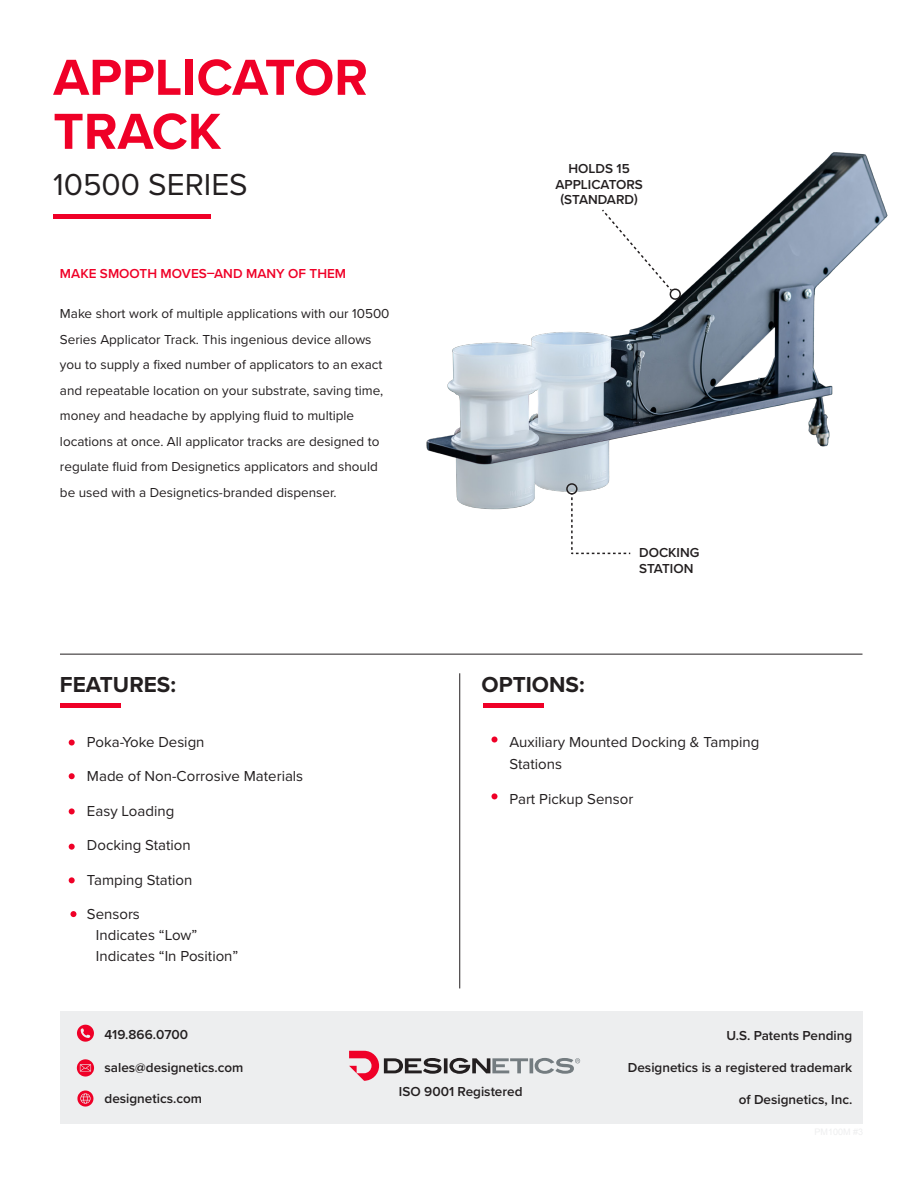
<style>
.page{position:relative;width:918px;height:1188px;background:#fff}
.page>*{position:absolute;margin:0;border:0;box-sizing:border-box;transform-origin:0 0}
.t1{font:700 52.5px/54px "Proxima Nova";color:#ef0027}
.t2{font:31.5px "Proxima Nova";color:#231f20}
.t3{font:700 22.5px "Proxima Nova";color:#231f20}
.t4{font:15px/21px "Proxima Nova";color:#231f20}
.t5{font:13.5px/25.5px "Proxima Nova";color:#231f20}
.t6{font:600 13.5px/15.3px "Proxima Nova";color:#231f20;text-align:center}
.t7{font:600 13.5px "Proxima Nova";color:#ef0027}
</style>
<div class="page">
<img style="left:426px;top:152px;width:462px;height:358px">
<div style="left:53px;top:214px;width:158px;height:5px;background:#ef0027"></div>
<hr style="left:60px;top:704px;width:60px;height:4px;background:#ef0027">
<hr style="left:483px;top:704px;width:60px;height:4px;background:#ef0027">
<svg style="left:69px;top:740px;width:6px;height:6px"></svg>
<svg style="left:69px;top:773px;width:6px;height:6px"></svg>
<svg style="left:69px;top:808px;width:6px;height:6px"></svg>
<svg style="left:69px;top:844px;width:6px;height:6px"></svg>
<svg style="left:69px;top:877px;width:6px;height:6px"></svg>
<svg style="left:70px;top:911px;width:6px;height:6px"></svg>
<svg style="left:492px;top:737px;width:6px;height:6px"></svg>
<svg style="left:492px;top:793px;width:6px;height:6px"></svg>
<div style="left:566px;top:483px;width:12px;height:12px;border:2px solid #231f20;border-radius:50%"></div>
<svg style="left:571px;top:493px;width:59px;height:61px"></svg>
<svg style="left:600px;top:208px;width:81px;height:94px"></svg>
<hr style="left:60px;top:654px;width:803px;height:1px;background:#231f20">
<hr style="left:459px;top:673px;width:1px;height:315px;background:#231f20">
<div style="left:60px;top:1011px;width:802px;height:113px;background:#edeeef"></div>
<svg style="left:77px;top:1025px;width:17px;height:17px"></svg>
<svg style="left:77px;top:1059px;width:17px;height:18px"></svg>
<svg style="left:77px;top:1091px;width:16px;height:16px"></svg>
<svg style="left:349px;top:1051px;width:231px;height:30px"></svg>
<h1 class="t1" style="left:53px;top:49px;width:316px">APPLICATOR<br>TRACK</h1>
<h2 class="t2" style="left:53px;top:161px;width:196px">10500 SERIES</h2>
<p class="t7" style="left:60px;top:263px;width:288px">MAKE SMOOTH MOVES–AND MANY OF THEM</p>
<p class="t5" style="left:60px;top:300px;width:331px">Make short work of multiple applications with our 10500<br>Series Applicator Track. This ingenious device allows you to supply a fixed number of applicators to an exact and repeatable location on your substrate, saving time, money and headache by applying fluid to multiple locations at once. All applicator tracks are designed to regulate fluid from Designetics applicators and should be used with a Designetics-branded dispenser.</p>
<p class="t6" style="left:555px;top:161px;width:89px">HOLDS 15<br>APPLICATORS (STANDARD)</p>
<p class="t6" style="left:639px;top:545px;width:62px;text-align:left">DOCKING<br>STATION</p>
<h3 class="t3" style="left:60px;top:667px;width:118px">FEATURES:</h3>
<h3 class="t3" style="left:481px;top:667px;width:105px">OPTIONS:</h3>
<p class="t4" style="left:87px;top:730px;width:119px">Poka-Yoke Design</p>
<p class="t4" style="left:87px;top:765px;width:218px">Made of Non-Corrosive Materials</p>
<p class="t4" style="left:87px;top:799px;width:89px">Easy Loading</p>
<p class="t4" style="left:87px;top:834px;width:105px">Docking Station</p>
<p class="t4" style="left:87px;top:868px;width:107px">Tamping Station</p>
<p class="t4" style="left:96px;top:903px;width:144px;text-indent:-9px">Sensors<br>Indicates “Low”<br>Indicates “In Position”</p>
<p class="t4" style="left:510px;top:730px;width:251px;line-height:22.5px">Auxiliary Mounted Docking &amp; Tamping<br>Stations</p>
<p class="t4" style="left:510px;top:787px;width:125px">Part Pickup Sensor</p>
<p class="t6" style="left:105px;top:1026px;width:85px">419.866.0700</p>
<p class="t6" style="left:726px;top:1027px;width:127px">U.S. Patents Pending</p>
<p class="t6" style="left:105px;top:1060px;width:140px">sales@designetics.com</p>
<p class="t6" style="left:105px;top:1090px;width:99px">designetics.com</p>
<p class="t6" style="left:399px;top:1084px;width:125px">ISO 9001 Registered</p>
<p class="t6" style="left:628px;top:1060px;width:226px">Designetics is a registered trademark</p>
<p class="t6" style="left:739px;top:1091px;width:115px">of Designetics, Inc.</p>
</div>
